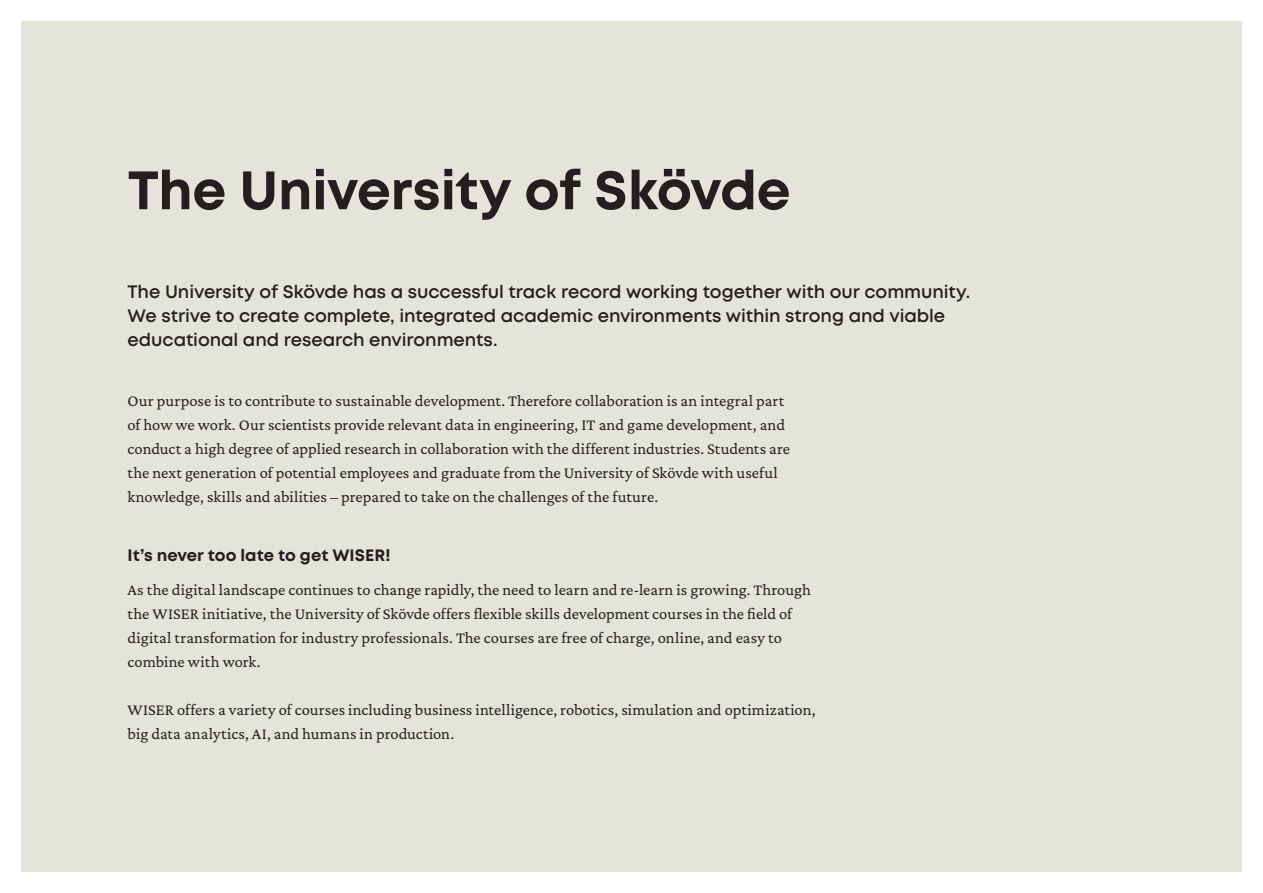
<style>
.page{position:relative;width:1263px;height:893px;background:#fff}
.page>*{position:absolute;margin:0;border:0;box-sizing:border-box;transform-origin:0 0}
.Rubrik{font:700 54px "Mont";letter-spacing:-.01em;color:#231f20}
.Ingress{font:600 18px/24px "Mont";letter-spacing:-.005em;color:#231f20}
.Brödtext{font:16.5px/24px "Crimson Pro";color:#231f20}
.Ingress-2{font:700 16.5px "Mont";color:#231f20}
</style>
<div class="page">
<div style="left:21px;top:21px;width:1221px;height:851px;background:#e5e4db"></div>
<p class="Rubrik" style="left:128px;top:155px;width:664px">The University of Skövde</p>
<p class="Ingress" style="left:128px;top:280px;width:844px">The University of Skövde has a successful track record working together with our community.<br>We strive to create complete, integrated academic environments within strong and viable educational and research environments.</p>
<p class="Brödtext" style="left:128px;top:388px;width:664px">Our purpose is to contribute to sustainable development. Therefore collaboration is an integral part of how we work. Our scientists provide relevant data in engineering, IT and game development, and conduct a high degree of applied research in collaboration with the different industries. Students are the next generation of potential employees and graduate from the University of Skövde with useful knowledge, skills and abilities – prepared to take on the challenges of the future.</p>
<p class="Ingress-2" style="left:128px;top:545px;width:265px">It’s never too late to get WISER!</p>
<p class="Brödtext" style="left:128px;top:578px;width:685px">As the digital landscape continues to change rapidly, the need to learn and re-learn is growing. Through the WISER initiative, the University of Skövde offers flexible skills development courses in the field of digital transformation for industry professionals. The courses are free of charge, online, and easy to combine with work.</p>
<p class="Brödtext" style="left:128px;top:698px;width:689px">WISER offers a variety of courses including business intelligence, robotics, simulation and optimization, big data analytics, AI, and humans in production.</p>
</div>
